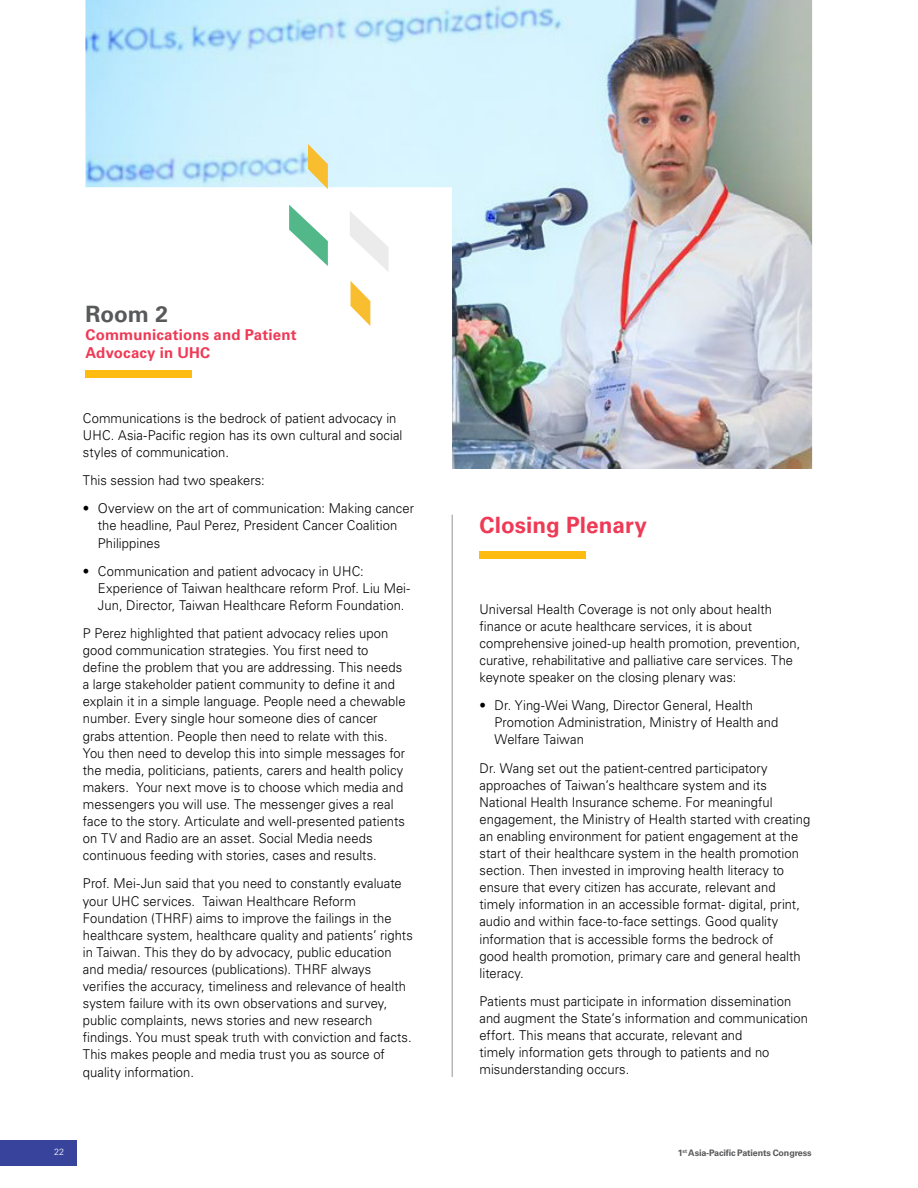
<style>
.page{position:relative;width:918px;height:1188px;background:#fff}
.page>*{position:absolute;margin:0;border:0;box-sizing:border-box;transform-origin:0 0}
.t1{font:700 22.5px "Univers LT Std";letter-spacing:.005em;color:#ef3a56}
.t2{font:700 22.5px "Univers LT Std";color:#58595b}
.t3{font:700 15px/18px "Univers LT Std";letter-spacing:.01em;color:#ef3a56}
.t4{font:300 13.5px/17.1px "Univers LT Std";letter-spacing:.005em;color:#000;scale:.96 1}
.t5{font:700 9px "Univers LT Std";letter-spacing:-.015em;color:#58595b}
.t6{font:300 9px "Univers LT Std";color:#fff}
.t7{font:700 5.25px "Univers LT Std";color:#58595b}
.s1{font-size:9px}
</style>
<div class="page">
<div style="left:0;top:1140px;width:77px;height:25px;background:#38449c"></div>
<hr style="left:452px;top:515px;width:1px;height:562px;background:#939598">
<div style="left:480px;top:551px;width:106px;height:7px;background:#febc11"></div>
<img style="left:85px;top:0;width:727px;height:469px">
<svg style="left:350px;top:211px;width:39px;height:61px"></svg>
<svg style="left:289px;top:205px;width:39px;height:61px"></svg>
<svg style="left:351px;top:281px;width:19px;height:45px"></svg>
<svg style="left:308px;top:144px;width:20px;height:45px"></svg>
<h1 class="t2" style="left:85px;top:301px;width:84px">Room 2</h1>
<p class="t3" style="left:85px;top:326px;width:213px">Communications and Patient<br>Advocacy in UHC</p>
<p class="t4" style="left:83px;top:410px;width:334px">Communications is the bedrock of patient advocacy in<br>UHC. Asia-Pacific region has its own cultural and social styles of communication.</p>
<p class="t4" style="left:83px;top:472px;width:191px">This session had two speakers:</p>
<p class="t4" style="left:98px;top:500px;width:331px;text-indent:-15px">• Overview on the art of communication: Making cancer the headline, Paul Perez, President Cancer Coalition<br>Philippines</p>
<p class="t4" style="left:98px;top:562px;width:327px;text-indent:-15px">• Communication and patient advocacy in UHC:<br>Experience of Taiwan healthcare reform Prof. Liu Mei-<br>Jun, Director, Taiwan Healthcare Reform Foundation.</p>
<p class="t4" style="left:83px;top:625px;width:338px">P Perez highlighted that patient advocacy relies upon good communication strategies. You first need to define the problem that you are addressing. This needs a large stakeholder patient community to define it and explain it in a simple language. People need a chewable number. Every single hour someone dies of cancer grabs attention. People then need to relate with this.<br>You then need to develop this into simple messages for the media, politicians, patients, carers and health policy makers. Your next move is to choose which media and messengers you will use. The messenger gives a real face to the story. Articulate and well-presented patients on TV and Radio are an asset. Social Media needs continuous feeding with stories, cases and results.</p>
<p class="t4" style="left:83px;top:875px;width:345px">Prof. Mei-Jun said that you need to constantly evaluate your UHC services. Taiwan Healthcare Reform Foundation (THRF) aims to improve the failings in the healthcare system, healthcare quality and patients’ rights in Taiwan. This they do by advocacy, public education and media/ resources (publications). THRF always verifies the accuracy, timeliness and relevance of health system failure with its own observations and survey, public complaints, news stories and new research findings. You must speak truth with conviction and facts.<br>This makes people and media trust you as source of quality information.</p>
<h1 class="t1" style="left:480px;top:512px;width:169px">Closing Plenary</h1>
<p class="t4" style="left:480px;top:600px;width:336px">Universal Health Coverage is not only about health finance or acute healthcare services, it is about comprehensive joined-up health promotion, prevention, curative, rehabilitative and palliative care services. The keynote speaker on the closing plenary was:</p>
<p class="t4" style="left:495px;top:697px;width:297px;text-indent:-15px">• Dr. Ying-Wei Wang, Director General, Health<br>Promotion Administration, Ministry of Health and<br>Welfare Taiwan</p>
<p class="t4" style="left:480px;top:759px;width:346px">Dr. Wang set out the patient-centred participatory approaches of Taiwan’s healthcare system and its National Health Insurance scheme. For meaningful engagement, the Ministry of Health started with creating an enabling environment for patient engagement at the start of their healthcare system in the health promotion section. Then invested in improving health literacy to ensure that every citizen has accurate, relevant and timely information in an accessible format- digital, print, audio and within face-to-face settings. Good quality information that is accessible forms the bedrock of<br>good health promotion, primary care and general health literacy.</p>
<p class="t4" style="left:480px;top:993px;width:344px">Patients must participate in information dissemination and augment the State’s information and communication effort. This means that accurate, relevant and<br>timely information gets through to patients and no misunderstanding occurs.</p>
<p class="t6" style="left:54px;top:1147px;width:12px">22</p>
<p class="t5" style="left:688px;top:1147px;width:125px">Asia-Pacific Patients Congress</p>
<p class="t7" style="left:678px;top:1148px;width:11px"><span class="s1">1</span>st</p>
</div>
